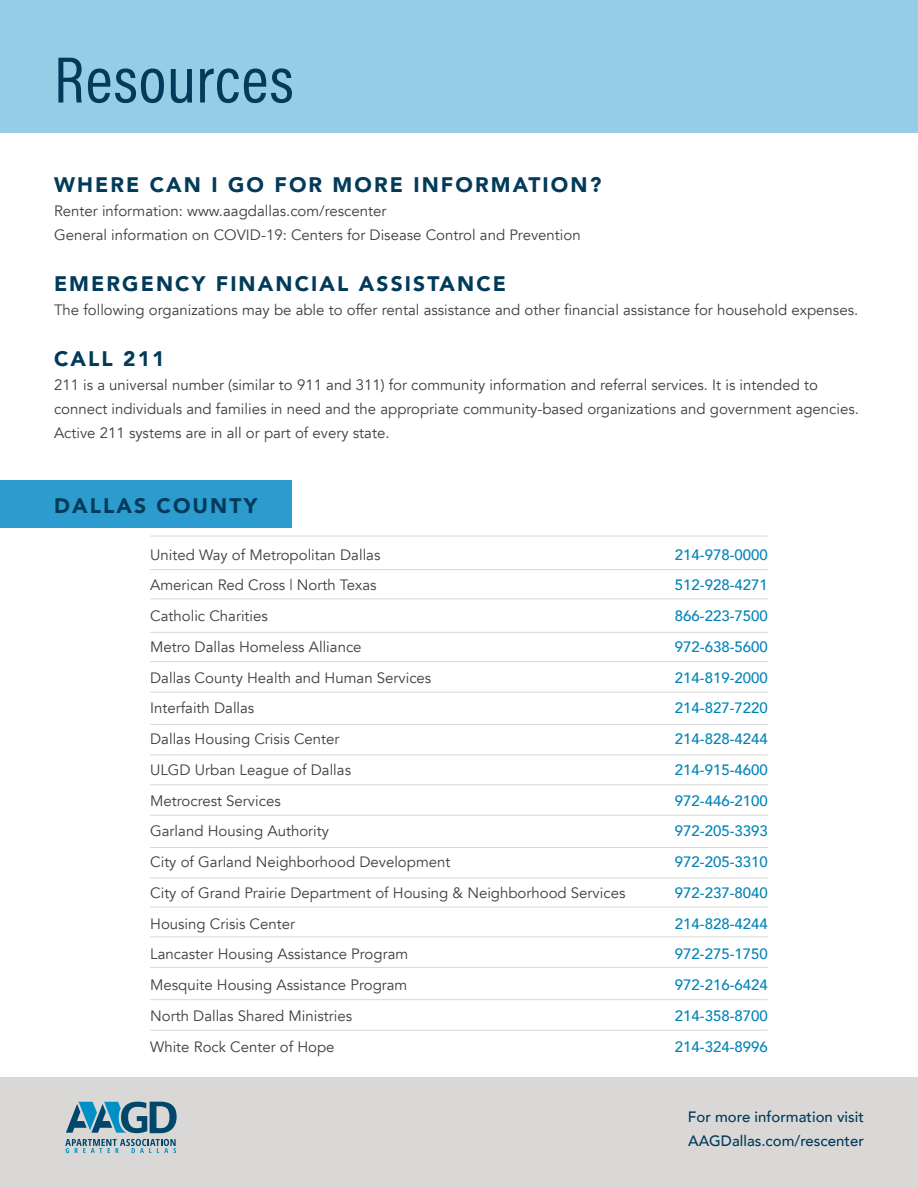
<style>
.page{position:relative;width:918px;height:1188px;background:#fff}
.page>*{position:absolute;margin:0;border:0;box-sizing:border-box;transform-origin:0 0}
.t1{font:66px "Acumin Pro Cond";letter-spacing:.015em;color:#023b5a}
.t2{font:900 21px "Avenir";letter-spacing:.1em;color:#023b5a}
.t3{font:15px/24px "Avenir";color:#3e3e3f}
.t4{font:500 15px "Avenir";color:#0084b7}
.t5{font:500 15px/24px "Avenir";color:#023b5a}
</style>
<div class="page">
<div style="left:0;top:480px;width:292px;height:47px;background:#2c9cce"></div>
<div style="left:0;top:0;width:918px;height:133px;background:#95cde6"></div>
<div style="left:0;top:1078px;width:918px;height:110px;background:#d9d8d6"></div>
<svg style="left:65px;top:1139px;width:111px;height:14px"></svg>
<svg style="left:66px;top:1102px;width:111px;height:31px"></svg>
<hr style="left:150px;top:569px;width:618px;height:1px;background:#d9d8d6">
<hr style="left:150px;top:692px;width:618px;height:1px;background:#d9d8d6">
<hr style="left:150px;top:815px;width:618px;height:1px;background:#d9d8d6">
<hr style="left:150px;top:967px;width:618px;height:1px;background:#d9d8d6">
<hr style="left:150px;top:632px;width:618px;height:1px;background:#d9d8d6">
<hr style="left:150px;top:755px;width:618px;height:1px;background:#d9d8d6">
<hr style="left:150px;top:907px;width:618px;height:1px;background:#d9d8d6">
<hr style="left:150px;top:878px;width:618px;height:1px;background:#d9d8d6">
<hr style="left:150px;top:1030px;width:618px;height:1px;background:#d9d8d6">
<hr style="left:150px;top:536px;width:618px;height:1px;background:#d9d8d6">
<hr style="left:150px;top:661px;width:618px;height:1px;background:#d9d8d6">
<hr style="left:150px;top:784px;width:618px;height:1px;background:#d9d8d6">
<hr style="left:150px;top:937px;width:618px;height:1px;background:#d9d8d6">
<hr style="left:150px;top:598px;width:618px;height:1px;background:#d9d8d6">
<hr style="left:150px;top:724px;width:618px;height:1px;background:#d9d8d6">
<hr style="left:150px;top:847px;width:618px;height:1px;background:#d9d8d6">
<hr style="left:150px;top:999px;width:618px;height:1px;background:#d9d8d6">
<h1 class="t1" style="left:54px;top:37px;width:241px">Resources</h1>
<h2 class="t2" style="left:54px;top:166px;width:549px">WHERE CAN I GO FOR MORE INFORMATION?</h2>
<p class="t3" style="left:54px;top:199px;width:528px">Renter information: www.aagdallas.com/rescenter<br>General information on COVID-19: Centers for Disease Control and Prevention</p>
<h2 class="t2" style="left:54px;top:265px;width:454px">EMERGENCY FINANCIAL ASSISTANCE</h2>
<p class="t3" style="left:54px;top:298px;width:806px">The following organizations may be able to offer rental assistance and other financial assistance for household expenses.</p>
<h2 class="t2" style="left:54px;top:340px;width:112px">CALL 211</h2>
<p class="t3" style="left:54px;top:373px;width:807px">211 is a universal number (similar to 911 and 311) for community information and referral services. It is intended to connect individuals and families in need and the appropriate community-based organizations and government agencies.<br>Active 211 systems are in all or part of every state.</p>
<h2 class="t2" style="left:54px;top:487px;width:205px">DALLAS COUNTY</h2>
<p class="t3" style="left:150px;top:543px;width:232px">United Way of Metropolitan Dallas</p>
<p class="t4" style="left:675px;top:541px;width:94px">214-978-0000</p>
<p class="t3" style="left:150px;top:574px;width:228px">American Red Cross | North Texas</p>
<p class="t4" style="left:675px;top:572px;width:94px">512-928-4271</p>
<p class="t3" style="left:150px;top:604px;width:119px">Catholic Charities</p>
<p class="t4" style="left:675px;top:603px;width:94px">866-223-7500</p>
<p class="t3" style="left:150px;top:635px;width:213px">Metro Dallas Homeless Alliance</p>
<p class="t4" style="left:675px;top:634px;width:94px">972-638-5600</p>
<p class="t3" style="left:150px;top:666px;width:283px">Dallas County Health and Human Services</p>
<p class="t4" style="left:675px;top:664px;width:94px">214-819-2000</p>
<p class="t3" style="left:150px;top:697px;width:106px">Interfaith Dallas</p>
<p class="t4" style="left:675px;top:695px;width:94px">214-827-7220</p>
<p class="t3" style="left:150px;top:727px;width:191px">Dallas Housing Crisis Center</p>
<p class="t4" style="left:675px;top:726px;width:94px">214-828-4244</p>
<p class="t3" style="left:150px;top:758px;width:202px">ULGD Urban League of Dallas</p>
<p class="t4" style="left:675px;top:757px;width:94px">214-915-4600</p>
<p class="t3" style="left:150px;top:789px;width:132px">Metrocrest Services</p>
<p class="t4" style="left:675px;top:787px;width:94px">972-446-2100</p>
<p class="t3" style="left:150px;top:820px;width:180px">Garland Housing Authority</p>
<p class="t4" style="left:675px;top:818px;width:94px">972-205-3393</p>
<p class="t3" style="left:150px;top:850px;width:302px">City of Garland Neighborhood Development</p>
<p class="t4" style="left:675px;top:849px;width:94px">972-205-3310</p>
<p class="t3" style="left:150px;top:881px;width:477px">City of Grand Prairie Department of Housing &amp; Neighborhood Services</p>
<p class="t4" style="left:675px;top:880px;width:94px">972-237-8040</p>
<p class="t3" style="left:150px;top:912px;width:146px">Housing Crisis Center</p>
<p class="t4" style="left:675px;top:910px;width:94px">214-828-4244</p>
<p class="t3" style="left:150px;top:943px;width:260px">Lancaster Housing Assistance Program</p>
<p class="t4" style="left:675px;top:941px;width:94px">972-275-1750</p>
<p class="t3" style="left:150px;top:973px;width:259px">Mesquite Housing Assistance Program</p>
<p class="t4" style="left:675px;top:972px;width:94px">972-216-6424</p>
<p class="t3" style="left:150px;top:1004px;width:203px">North Dallas Shared Ministries</p>
<p class="t4" style="left:675px;top:1003px;width:94px">214-358-8700</p>
<p class="t3" style="left:150px;top:1035px;width:186px">White Rock Center of Hope</p>
<p class="t4" style="left:675px;top:1033px;width:94px">214-324-8996</p>
<p class="t5" style="left:688px;top:1104px;width:178px">For more information visit<br>AAGDallas.com/rescenter</p>
</div>
